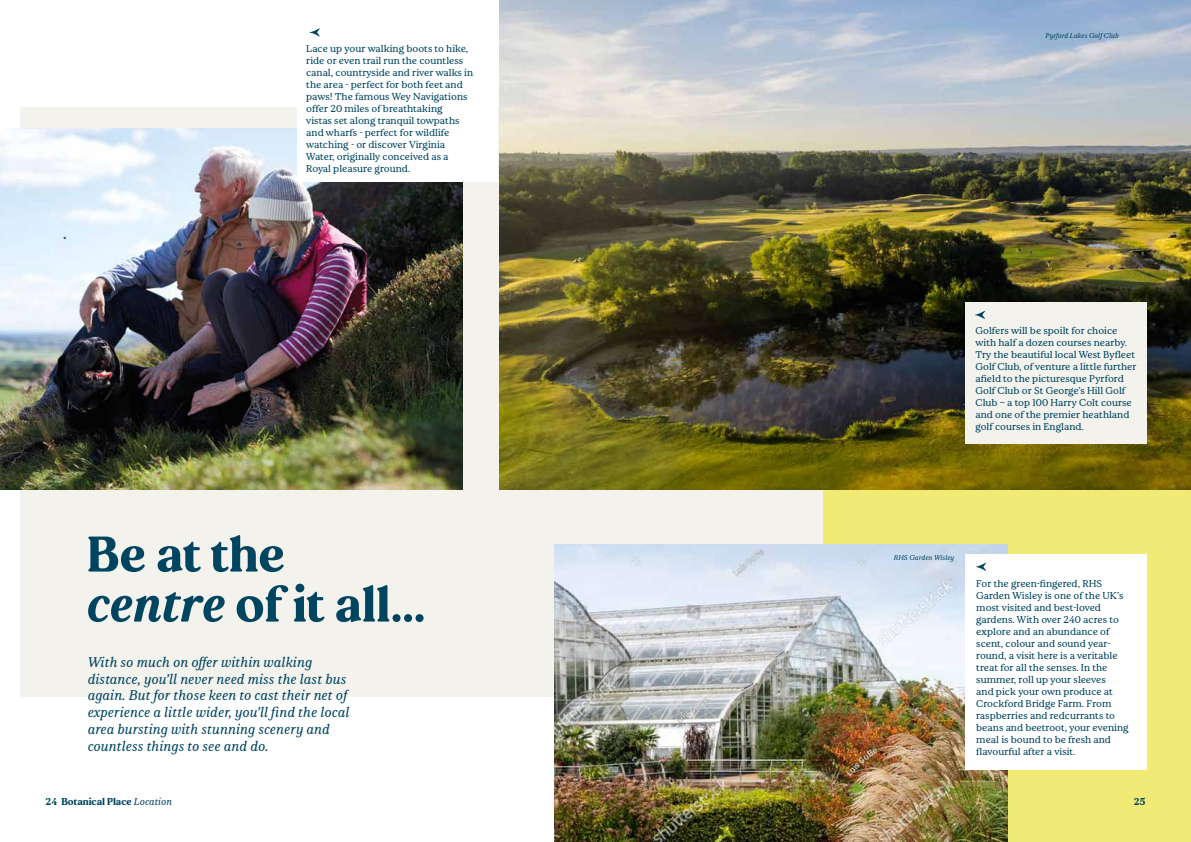
<style>
.page{position:relative;width:1191px;height:842px;background:#fff}
.page>*{position:absolute;margin:0;border:0;box-sizing:border-box;transform-origin:0 0}
.t1{font:700 50px "Thrive";color:#004560}
.t2{font:italic 14px/16.8px "Thrive";color:#004560}
.t3{font:10px/12px "Thrive";color:#004560}
.t4{font:700 10px "Thrive";color:#004560}
.t5{font:italic 7px "Thrive";color:#004560}
.s1{font-style:italic}
.s2{font-weight:400;font-style:italic}
</style>
<div class="page">
<div style="left:700px;top:373px;width:491px;height:469px;background:#f1ea75"></div>
<div style="left:20px;top:108px;width:802px;height:589px;background:#f3f2ed"></div>
<img style="left:0;top:129px;width:462px;height:361px">
<img style="left:499px;top:0;width:692px;height:490px">
<img style="left:555px;top:545px;width:452px;height:297px">
<div style="left:296px;top:17px;width:201px;height:164px;background:#fff"></div>
<svg style="left:309px;top:28px;width:11px;height:9px"></svg>
<div style="left:965px;top:554px;width:181px;height:216px;background:#fff"></div>
<svg style="left:975px;top:563px;width:11px;height:8px"></svg>
<div style="left:965px;top:302px;width:181px;height:142px;background:#f3f2ed"></div>
<svg style="left:974px;top:311px;width:11px;height:8px"></svg>
<p class="t3" style="left:306px;top:42px;width:168px">Lace up your walking boots to hike, ride or even trail run the countless canal, countryside and river walks in the area - perfect for both feet and paws! The famous Wey Navigations offer 20 miles of breathtaking<br>vistas set along tranquil towpaths and wharfs - perfect for wildlife watching - or discover Virginia<br>Water, originally conceived as a<br>Royal pleasure ground.</p>
<h1 class="t1" style="left:87px;top:525px;width:199px">Be at the</h1>
<h1 class="t1" style="left:87px;top:575px;width:340px"><span class="s1">centre</span> of it all…</h1>
<p class="t2" style="left:88px;top:654px;width:263px">With so much on offer within walking distance, you’ll never need miss the last bus again. But for those keen to cast their net of experience a little wider, you’ll find the local area bursting with stunning scenery and countless things to see and do.</p>
<p class="t5" style="left:1045px;top:32px;width:75px">Pyrford Lakes Golf Club</p>
<p class="t3" style="left:975px;top:325px;width:163px">Golfers will be spoilt for choice with half a dozen courses nearby.<br>Try the beautiful local West Byfleet<br>Golf Club, of venture a little further afield to the picturesque Pyrford<br>Golf Club or St George’s Hill Golf<br>Club – a top 100 Harry Colt course and one of the premier heathland golf courses in England.</p>
<p class="t5" style="left:894px;top:553px;width:62px">RHS Garden Wisley</p>
<p class="t3" style="left:976px;top:578px;width:154px">For the green-fingered, RHS<br>Garden Wisley is one of the UK’s most visited and best-loved gardens. With over 240 acres to explore and an abundance of scent, colour and sound year&shy;round, a visit here is a veritable treat for all the senses. In the summer, roll up your sleeves<br>and pick your own produce at<br>Crockford Bridge Farm. From raspberries and redcurrants to beans and beetroot, your evening meal is bound to be fresh and flavourful after a visit.</p>
<p class="t4" style="left:45px;top:795px;width:128px">24 Botanical Place <span class="s2">Location</span></p>
<p class="t4" style="left:1133px;top:795px;width:13px">25</p>
</div>
